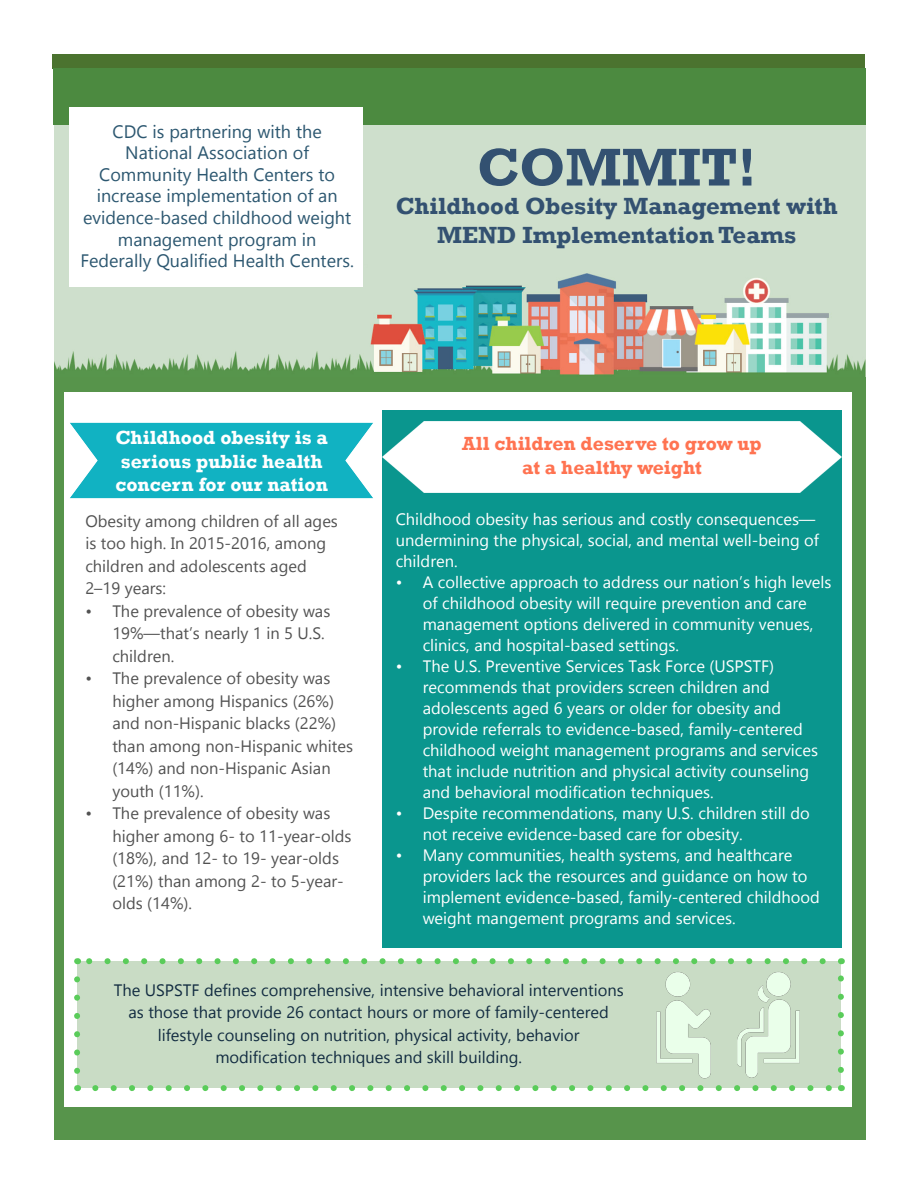
<style>
.page{position:relative;width:918px;height:1188px;background:#fff}
.page>*{position:absolute;margin:0;border:0;box-sizing:border-box;transform-origin:0 0}
.t1{font:700 54px "Rockwell";color:#335171}
.t2{font:700 24px/28.8px "Rockwell";color:#335171;text-align:center}
.t3{font:700 19.5px "Rockwell";color:#fff}
.t4{font:700 19.5px "Rockwell";color:#ff7351}
.t5{font:18px/21.6px "Gadugi";color:#2c5770;text-align:center}
.t6{font:16.5px/21px "Gadugi";color:#fff}
.t7{font:16.5px/22.5px "Gadugi";color:#525252}
.t8{font:16.5px/22.5px "Gadugi";color:#122c41;text-align:center}
</style>
<div class="page">
<img style="left:54px;top:124px;width:811px;height:1015px">
<div style="left:53px;top:54px;width:812px;height:14px;background:#4b732f"></div>
<div style="left:64px;top:392px;width:788px;height:715px;background:#fff"></div>
<div style="left:382px;top:410px;width:460px;height:538px;background:#0a968e"></div>
<img style="left:382px;top:421px;width:460px;height:72px">
<div style="left:53px;top:68px;width:812px;height:56px;background:#4c8a40"></div>
<div style="left:69px;top:108px;width:293px;height:179px;background:#fff"></div>
<div style="left:77px;top:961px;width:764px;height:127px;background:#c9dcc5"></div>
<svg style="left:74px;top:979px;width:6px;height:95px"></svg>
<svg style="left:95px;top:1085px;width:737px;height:6px"></svg>
<svg style="left:838px;top:975px;width:6px;height:95px"></svg>
<svg style="left:86px;top:958px;width:737px;height:6px"></svg>
<img style="left:60px;top:332px;width:322px;height:257px">
<img style="left:638px;top:958px;width:179px;height:156px">
<p class="t5" style="left:113px;top:120px;width:211px">CDC is partnering with the</p>
<p class="t5" style="left:125px;top:142px;width:185px">National Association of</p>
<p class="t5" style="left:99px;top:163px;width:237px">Community Health Centers to</p>
<p class="t5" style="left:97px;top:185px;width:242px">increase implementation of an</p>
<p class="t5" style="left:83px;top:207px;width:270px">evidence-based childhood weight management program in</p>
<p class="t5" style="left:80px;top:250px;width:275px">Federally Qualified Health Centers.</p>
<p class="t1" style="left:477px;top:135px;width:281px">COMMIT!</p>
<p class="t2" style="left:396px;top:192px;width:444px">Childhood Obesity Management with<br>MEND Implementation Teams</p>
<p class="t3" style="left:115px;top:426px;width:214px">Childhood obesity is a</p>
<p class="t3" style="left:121px;top:449px;width:203px">serious public health</p>
<p class="t3" style="left:115px;top:473px;width:214px">concern for our nation</p>
<p class="t7" style="left:85px;top:510px;width:254px">Obesity among children of all ages</p>
<p class="t7" style="left:85px;top:532px;width:242px">is too high. In 2015-2016, among</p>
<p class="t7" style="left:85px;top:555px;width:223px">children and adolescents aged</p>
<p class="t7" style="left:85px;top:577px;width:82px">2–19 years:</p>
<p class="t7" style="left:112px;top:600px;width:220px;text-indent:-27px">• The prevalence of obesity was<br>19%—that’s nearly 1 in 5 U.S. children.</p>
<p class="t7" style="left:112px;top:667px;width:242px;text-indent:-27px">• The prevalence of obesity was higher among Hispanics (26%) and non-Hispanic blacks (22%) than among non-Hispanic whites (14%) and non-Hispanic Asian youth (11%).</p>
<p class="t7" style="left:112px;top:802px;width:241px;text-indent:-27px">• The prevalence of obesity was higher among 6- to 11-year-olds (18%), and 12- to 19- year-olds (21%) than among 2- to 5-year&shy;olds (14%).</p>
<p class="t4" style="left:462px;top:432px;width:301px">All children deserve to grow up</p>
<p class="t4" style="left:522px;top:455px;width:181px">at a healthy weight</p>
<p class="t6" style="left:396px;top:509px;width:425px">Childhood obesity has serious and costly consequences— undermining the physical, social, and mental well-being of children.</p>
<p class="t6" style="left:423px;top:572px;width:410px;text-indent:-27px">• A collective approach to address our nation’s high levels of childhood obesity will require prevention and care management options delivered in community venues, clinics, and hospital-based settings.</p>
<p class="t6" style="left:423px;top:656px;width:397px;text-indent:-27px">• The U.S. Preventive Services Task Force (USPSTF) recommends that providers screen children and adolescents aged 6 years or older for obesity and provide referrals to evidence-based, family-centered childhood weight management programs and services that include nutrition and physical activity counseling and behavioral modification techniques.</p>
<p class="t6" style="left:423px;top:803px;width:389px;text-indent:-27px">• Despite recommendations, many U.S. children still do not receive evidence-based care for obesity.</p>
<p class="t6" style="left:423px;top:845px;width:399px;text-indent:-27px">• Many communities, health systems, and healthcare providers lack the resources and guidance on how to implement evidence-based, family-centered childhood weight mangement programs and services.</p>
<p class="t8" style="left:114px;top:979px;width:511px">The USPSTF defines comprehensive, intensive behavioral interventions as those that provide 26 contact hours or more of family-centered</p>
<p class="t8" style="left:158px;top:1024px;width:424px">lifestyle counseling on nutrition, physical activity, behavior</p>
<p class="t8" style="left:215px;top:1046px;width:308px">modification techniques and skill building.</p>
</div>
